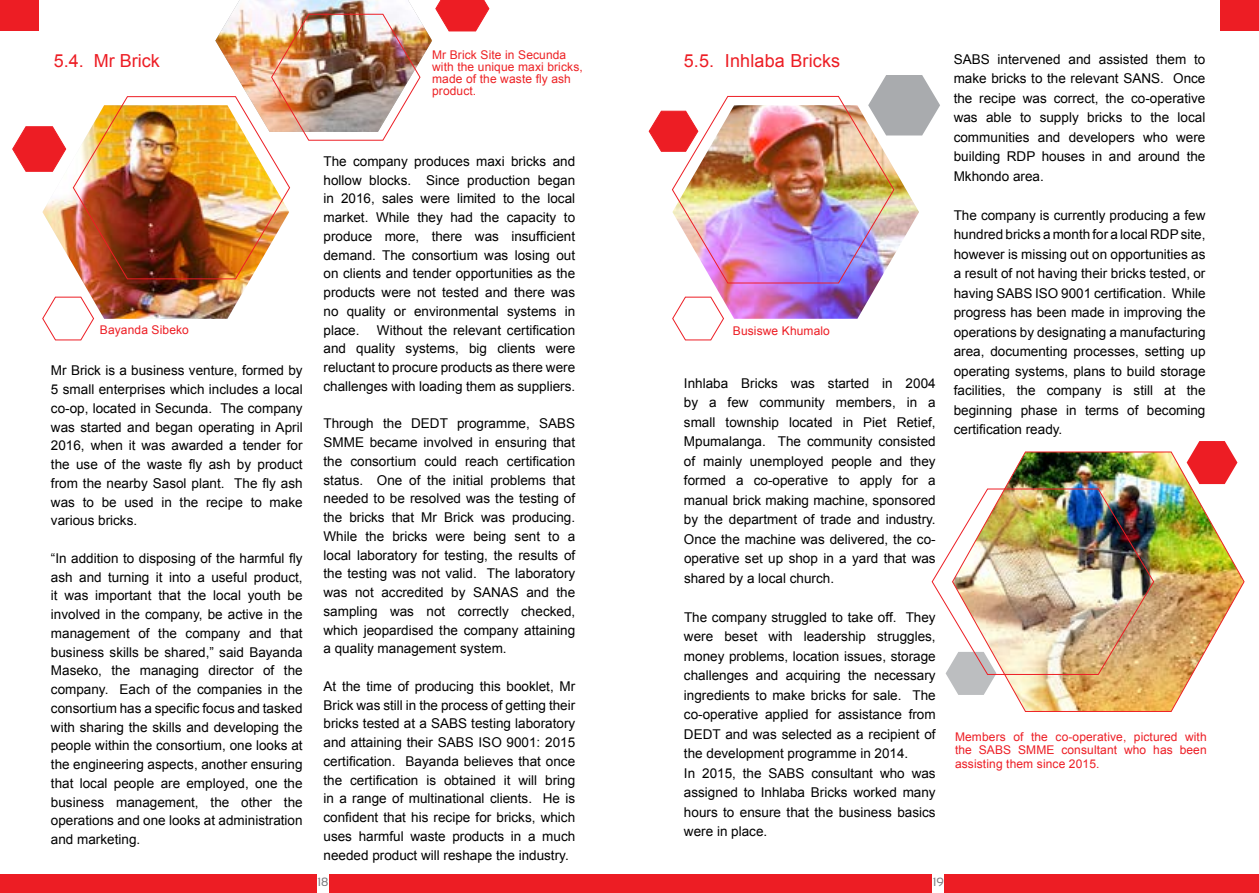
<style>
.page{position:relative;width:1259px;height:893px;background:#fff}
.page>*{position:absolute;margin:0;border:0;box-sizing:border-box;transform-origin:0 0}
.t1{font:18px "Arial";letter-spacing:.01em;color:#ed1d24}
.t2{font:13.5px/18.8px "Arial";color:#000;text-align:justify}
.t3{font:12px/13.5px "Arial";letter-spacing:.01em;color:#ed1d24;text-align:justify}
.t4{font:12px/12px "Arial";letter-spacing:.01em;color:#ed2124}
.t5{font:12px "Sansation";color:#797a7d}
</style>
<div class="page">
<div style="left:0;top:874px;width:1259px;height:19px;background:#ed1d24"></div>
<div style="left:932px;top:871px;width:12px;height:22px;background:#fff"></div>
<div style="left:0;top:0;width:39px;height:31px;background:#ed1d24"></div>
<div style="left:1220px;top:0;width:39px;height:31px;background:#ed1d24"></div>
<div style="left:317px;top:871px;width:11px;height:22px;background:#fff"></div>
<svg style="left:12px;top:126px;width:30px;height:46px"></svg>
<svg style="left:42px;top:319px;width:52px;height:21px"></svg>
<img style="left:42px;top:126px;width:209px;height:193px">
<img style="left:73px;top:0;width:416px;height:279px">
<img style="left:1004px;top:451px;width:240px;height:261px">
<svg style="left:672px;top:319px;width:52px;height:21px"></svg>
<img style="left:672px;top:283px;width:206px;height:36px">
<img style="left:931px;top:488px;width:223px;height:207px">
<img style="left:648px;top:75px;width:292px;height:208px">
<svg style="left:1186px;top:441px;width:51px;height:43px"></svg>
<h1 class="t1" style="left:54px;top:49px;width:108px">5.4. Mr Brick</h1>
<p class="t3" style="left:100px;top:323px;width:90px">Bayanda Sibeko</p>
<p class="t2" style="left:51px;top:361px;width:253px">Mr Brick is a business venture, formed by 5 small enterprises which includes a local co-op, located in Secunda. The company was started and began operating in April 2016, when it was awarded a tender for the use of the waste fly ash by product from the nearby Sasol plant. The fly ash was to be used in the recipe to make various bricks.</p>
<p class="t2" style="left:51px;top:549px;width:253px">“In addition to disposing of the harmful fly ash and turning it into a useful product, it was important that the local youth be involved in the company, be active in the management of the company and that business skills be shared,” said Bayanda Maseko, the managing director of the company. Each of the companies in the consortium has a specific focus and tasked with sharing the skills and developing the people within the consortium, one looks at the engineering aspects, another ensuring that local people are employed, one the business management, the other the operations and one looks at administration and marketing.</p>
<p class="t4" style="left:432px;top:49px;width:152px">Mr Brick Site in Secunda with the unique maxi bricks, made of the waste fly ash product.</p>
<p class="t2" style="left:323px;top:152px;width:253px">The company produces maxi bricks and hollow blocks. Since production began in 2016, sales were limited to the local market. While they had the capacity to produce more, there was insufficient demand. The consortium was losing out on clients and tender opportunities as the products were not tested and there was no quality or environmental systems in place.</p>
<p class="t2" style="left:323px;top:321px;width:253px;text-indent:53px">Without the relevant certification and quality systems, big clients were reluctant to procure products as there were challenges with loading them as suppliers.</p>
<p class="t2" style="left:323px;top:414px;width:253px">Through the DEDT programme, SABS SMME became involved in ensuring that the consortium could reach certification status. One of the initial problems that needed to be resolved was the testing of the bricks that Mr Brick was producing.<br>While the bricks were being sent to a local laboratory for testing, the results of the testing was not valid. The laboratory was not accredited by SANAS and the sampling was not correctly checked, which jeopardised the company attaining a quality management system.</p>
<p class="t2" style="left:323px;top:677px;width:253px">At the time of producing this booklet, Mr Brick was still in the process of getting their bricks tested at a SABS testing laboratory and attaining their SABS ISO 9001: 2015 certification. Bayanda believes that once the certification is obtained it will bring in a range of multinational clients. He is confident that his recipe for bricks, which uses harmful waste products in a much needed product will reshape the industry.</p>
<h1 class="t1" style="left:683px;top:49px;width:158px">5.5. Inhlaba Bricks</h1>
<p class="t2" style="left:953px;top:49px;width:253px;line-height:19.5px">SABS intervened and assisted them to make bricks to the relevant SANS. Once the recipe was correct, the co-operative was able to supply bricks to the local communities and developers who were building RDP houses in and around the Mkhondo area.</p>
<p class="t2" style="left:953px;top:205px;width:253px;line-height:19.5px">The company is currently producing a few hundred bricks a month for a local RDPsite, however is missing out on opportunities as a result of not having their bricks tested, or having SABS ISO 9001 certification. While progress has been made in improving the operations by designating a manufacturing area, documenting processes, setting up operating systems, plans to build storage facilities, the company is still at the beginning phase in terms of becoming certification ready.</p>
<p class="t3" style="left:733px;top:324px;width:99px">Busiswe Khumalo</p>
<p class="t2" style="left:684px;top:374px;width:253px;line-height:19.5px">Inhlaba Bricks was started in 2004 by a few community members, in a small township located in Piet Retief, Mpumalanga. The community consisted of mainly unemployed people and they formed a co-operative to apply for a manual brick making machine, sponsored by the department of trade and industry.<br>Once the machine was delivered, the co&shy;operative set up shop in a yard that was shared by a local church.</p>
<p class="t2" style="left:684px;top:608px;width:253px;line-height:19.5px;text-align:left">The company struggled to take off. They were beset with leadership struggles, money problems, location issues, storage challenges and acquiring the necessary ingredients to make bricks for sale. The co-operative applied for assistance from DEDT and was selected as a recipient of the development programme in 2014.<br>In 2015, the SABS consultant who was assigned to Inhlaba Bricks worked many hours to ensure that the business basics were in place.</p>
<p class="t3" style="left:955px;top:730px;width:253px">Members of the co-operative, pictured with the SABS SMME consultant who has been assisting them since 2015.</p>
<p class="t5" style="left:317px;top:875px;width:13px">18</p>
<p class="t5" style="left:932px;top:875px;width:13px">19</p>
</div>
